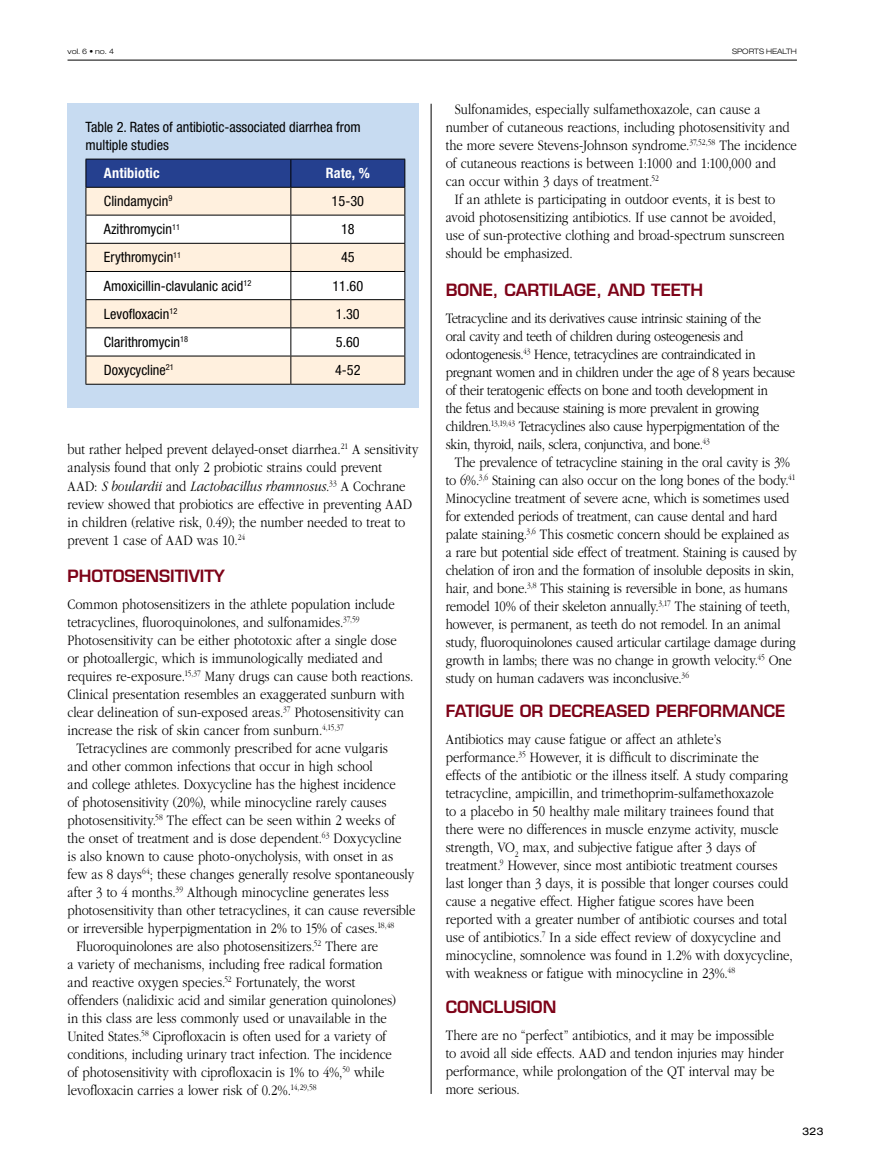
<style>
.page{position:relative;width:878px;height:1175px;background:#fff}
.page>*{position:absolute;margin:0;border:0;box-sizing:border-box;transform-origin:0 0}
.t1{font:600 16.5px "Eurostile";letter-spacing:-.005em;color:#7d0318}
.t2{font:300 15px/18px "ITC Garamond Std";letter-spacing:-.005em;color:#000;scale:.85 1}
.t3{font:300 15px/18px "ITC Garamond Std";letter-spacing:-.025em;color:#000;scale:.85 1}
.t4{font:condensed 14.25px/18px "Helvetica Neue LT Std";color:#000}
.t5{font:700 condensed 14.25px "Helvetica Neue LT Std";letter-spacing:.01em;color:#fff}
.t6{font:expanded 10.5px "Helvetica Neue LT Std";color:#000}
.t7{font:300 expanded 7.5px "Helvetica Neue LT Std";color:#000}
.s1{font-style:italic}
</style>
<div class="page">
<hr style="left:430px;top:104px;width:1px;height:990px;background:#000">
<hr style="left:68px;top:60px;width:728px;height:1px;background:#000">
<div style="left:68px;top:104px;width:350px;height:304px;background:#c7dbf1"></div>
<svg style="left:86px;top:159px;width:319px;height:225px;background:#dad6d7"></svg>
<hr style="left:86px;top:384px;width:205px;height:1px;background:#000">
<hr style="left:291px;top:384px;width:114px;height:1px;background:#000">
<p class="t7" style="left:68px;top:46px;width:48px">vol. 6 • no. 4</p>
<p class="t7" style="left:732px;top:46px;width:66px">SPORTS HEALTH</p>
<p class="t4" style="left:86px;top:118px;width:277px">Table 2. Rates of antibiotic-associated diarrhea from multiple studies</p>
<p class="t5" style="left:104px;top:165px;width:57px">Antibiotic</p>
<p class="t5" style="left:326px;top:165px;width:45px">Rate, %</p>
<p class="t4" style="left:104px;top:192px;width:70px">Clindamycin<sup>9</sup></p>
<p class="t4" style="left:331px;top:192px;width:34px">15-30</p>
<p class="t4" style="left:104px;top:220px;width:78px">Azithromycin<sup>11</sup></p>
<p class="t4" style="left:341px;top:220px;width:15px">18</p>
<p class="t4" style="left:104px;top:248px;width:79px">Erythromycin<sup>11</sup></p>
<p class="t4" style="left:341px;top:248px;width:15px">45</p>
<p class="t4" style="left:104px;top:276px;width:149px">Amoxicillin-clavulanic acid<sup>12</sup></p>
<p class="t4" style="left:332px;top:276px;width:32px">11.60</p>
<p class="t4" style="left:104px;top:305px;width:75px">Levofloxacin<sup>12</sup></p>
<p class="t4" style="left:336px;top:305px;width:25px">1.30</p>
<p class="t4" style="left:104px;top:333px;width:86px">Clarithromycin<sup>18</sup></p>
<p class="t4" style="left:336px;top:333px;width:25px">5.60</p>
<p class="t4" style="left:104px;top:361px;width:71px">Doxycycline<sup>21</sup></p>
<p class="t4" style="left:335px;top:361px;width:27px">4-52</p>
<p class="t2" style="left:67px;top:441px;width:414px">but rather helped prevent delayed-onset diarrhea.<sup>21</sup> A sensitivity analysis found that only 2 probiotic strains could prevent<br>AAD: <span class="s1">S boulardii</span> and <span class="s1">Lactobacillus rhamnosus</span>.<sup>33</sup> A Cochrane review showed that probiotics are effective in preventing AAD in children (relative risk, 0.49); the number needed to treat to prevent 1 case of AAD was 10.<sup>24</sup></p>
<p class="t1" style="left:68px;top:565px;width:159px">PHOTOSENSITIVITY</p>
<p class="t2" style="left:68px;top:595px;width:386px">Common photosensitizers in the athlete population include</p>
<p class="t2" style="left:68px;top:613px;width:345px">tetracyclines, fluoroquinolones, and sulfonamides.<sup>37,59</sup></p>
<p class="t2" style="left:68px;top:631px;width:389px">Photosensitivity can be either phototoxic after a single dose</p>
<p class="t2" style="left:68px;top:649px;width:372px">or photoallergic, which is immunologically mediated and</p>
<p class="t2" style="left:68px;top:667px;width:408px">requires re-exposure.<sup>15,37</sup> Many drugs can cause both reactions.</p>
<p class="t2" style="left:67px;top:685px;width:398px">Clinical presentation resembles an exaggerated sunburn with</p>
<p class="t2" style="left:67px;top:703px;width:397px">clear delineation of sun-exposed areas.<sup>37</sup> Photosensitivity can</p>
<p class="t2" style="left:68px;top:721px;width:327px">increase the risk of skin cancer from sunburn.<sup>4,15,37</sup></p>
<p class="t2" style="left:76px;top:739px;width:368px">Tetracyclines are commonly prescribed for acne vulgaris</p>
<p class="t2" style="left:67px;top:757px;width:361px">and other common infections that occur in high school</p>
<p class="t2" style="left:67px;top:775px;width:387px">and college athletes. Doxycycline has the highest incidence</p>
<p class="t2" style="left:67px;top:793px;width:377px">of photosensitivity (20%), while minocycline rarely causes</p>
<p class="t2" style="left:67px;top:811px;width:387px">photosensitivity.<sup>58</sup> The effect can be seen within 2 weeks of</p>
<p class="t2" style="left:67px;top:829px;width:394px">the onset of treatment and is dose dependent.<sup>63</sup> Doxycycline</p>
<p class="t2" style="left:68px;top:847px;width:384px">is also known to cause photo-onycholysis, with onset in as</p>
<p class="t2" style="left:68px;top:865px;width:409px">few as 8 days<sup>64</sup>; these changes generally resolve spontaneously</p>
<p class="t2" style="left:67px;top:883px;width:379px">after 3 to 4 months.<sup>39</sup> Although minocycline generates less</p>
<p class="t2" style="left:68px;top:901px;width:411px">photosensitivity than other tetracyclines, it can cause reversible</p>
<p class="t2" style="left:68px;top:919px;width:386px">or irreversible hyperpigmentation in 2% to 15% of cases.<sup>18,48</sup></p>
<p class="t2" style="left:76px;top:937px;width:356px">Fluoroquinolones are also photosensitizers.<sup>52</sup> There are</p>
<p class="t2" style="left:68px;top:955px;width:372px">a variety of mechanisms, including free radical formation</p>
<p class="t2" style="left:68px;top:973px;width:340px">and reactive oxygen species.<sup>52</sup> Fortunately, the worst</p>
<p class="t2" style="left:68px;top:991px;width:388px">offenders (nalidixic acid and similar generation quinolones)</p>
<p class="t2" style="left:68px;top:1009px;width:377px">in this class are less commonly used or unavailable in the</p>
<p class="t2" style="left:68px;top:1027px;width:376px">United States.<sup>58</sup> Ciprofloxacin is often used for a variety of</p>
<p class="t2" style="left:67px;top:1045px;width:383px">conditions, including urinary tract infection. The incidence</p>
<p class="t2" style="left:67px;top:1063px;width:374px">of photosensitivity with ciprofloxacin is 1% to 4%,<sup>50</sup> while</p>
<p class="t2" style="left:67px;top:1081px;width:294px">levofloxacin carries a lower risk of 0.2%.<sup>14,29,58</sup></p>
<p class="t2" style="left:445px;top:101px;width:414px;text-indent:9px">Sulfonamides, especially sulfamethoxazole, can cause a number of cutaneous reactions, including photosensitivity and the more severe Stevens-Johnson syndrome.<sup>37,52,58</sup> The incidence of cutaneous reactions is between 1:1000 and 1:100,000 and can occur within 3 days of treatment.<sup>52</sup></p>
<p class="t2" style="left:445px;top:191px;width:400px;text-indent:9px">If an athlete is participating in outdoor events, it is best to avoid photosensitizing antibiotics. If use cannot be avoided, use of sun-protective clothing and broad-spectrum sunscreen should be emphasized.</p>
<p class="t1" style="left:446px;top:279px;width:259px">BONE, CARTI LAGE, AND TEETH</p>
<p class="t3" style="left:445px;top:309px;width:413px">Tetracycline and its derivatives cause intrinsic staining of the<br>oral cavity and teeth of children during osteogenesis and odontogenesis.<sup>43</sup> Hence, tetracyclines are contraindicated in pregnant women and in children under the age of 8 years because of their teratogenic effects on bone and tooth development in<br>the fetus and because staining is more prevalent in growing children.<sup>13,19,43</sup> Tetracyclines also cause hyperpigmentation of the skin, thyroid, nails, sclera, conjunctiva, and bone.<sup>43</sup></p>
<p class="t2" style="left:445px;top:453px;width:414px;text-indent:9px">The prevalence of tetracycline staining in the oral cavity is 3% to 6%.<sup>3,6</sup> Staining can also occur on the long bones of the body.<sup>41<br></sup>Minocycline treatment of severe acne, which is sometimes used for extended periods of treatment, can cause dental and hard palate staining.<sup>3,6</sup> This cosmetic concern should be explained as a rare but potential side effect of treatment. Staining is caused by chelation of iron and the formation of insoluble deposits in skin, hair, and bone.<sup>3,8</sup> This staining is reversible in bone, as humans remodel 10% of their skeleton annually.<sup>3,17</sup> The staining of teeth, however, is permanent, as teeth do not remodel. In an animal study, fluoroquinolones caused articular cartilage damage during growth in lambs; there was no change in growth velocity.<sup>45</sup> One study on human cadavers was inconclusive.<sup>36</sup></p>
<p class="t1" style="left:446px;top:701px;width:341px">FATIGUE OR DECREASED PERFORMANCE</p>
<p class="t2" style="left:445px;top:731px;width:410px">Antibiotics may cause fatigue or affect an athlete’s performance.<sup>35</sup> However, it is difficult to discriminate the effects of the antibiotic or the illness itself. A study comparing tetracycline, ampicillin, and trimethoprim-sulfamethoxazole<br>to a placebo in 50 healthy male military trainees found that there were no differences in muscle enzyme activity, muscle strength, VO<sub>2</sub> max, and subjective fatigue after 3 days of treatment.<sup>9</sup> However, since most antibiotic treatment courses last longer than 3 days, it is possible that longer courses could cause a negative effect. Higher fatigue scores have been reported with a greater number of antibiotic courses and total use of antibiotics.<sup>7</sup> In a side effect review of doxycycline and minocycline, somnolence was found in 1.2% with doxycycline, with weakness or fatigue with minocycline in 23%.<sup>48</sup></p>
<p class="t1" style="left:446px;top:996px;width:112px">CONCLUSION</p>
<p class="t2" style="left:446px;top:1026px;width:399px">There are no “perfect” antibiotics, and it may be impossible to avoid all side effects. AAD and tendon injuries may hinder performance, while prolongation of the QT interval may be more serious.</p>
<p class="t6" style="left:802px;top:1124px;width:23px">323</p>
</div>
